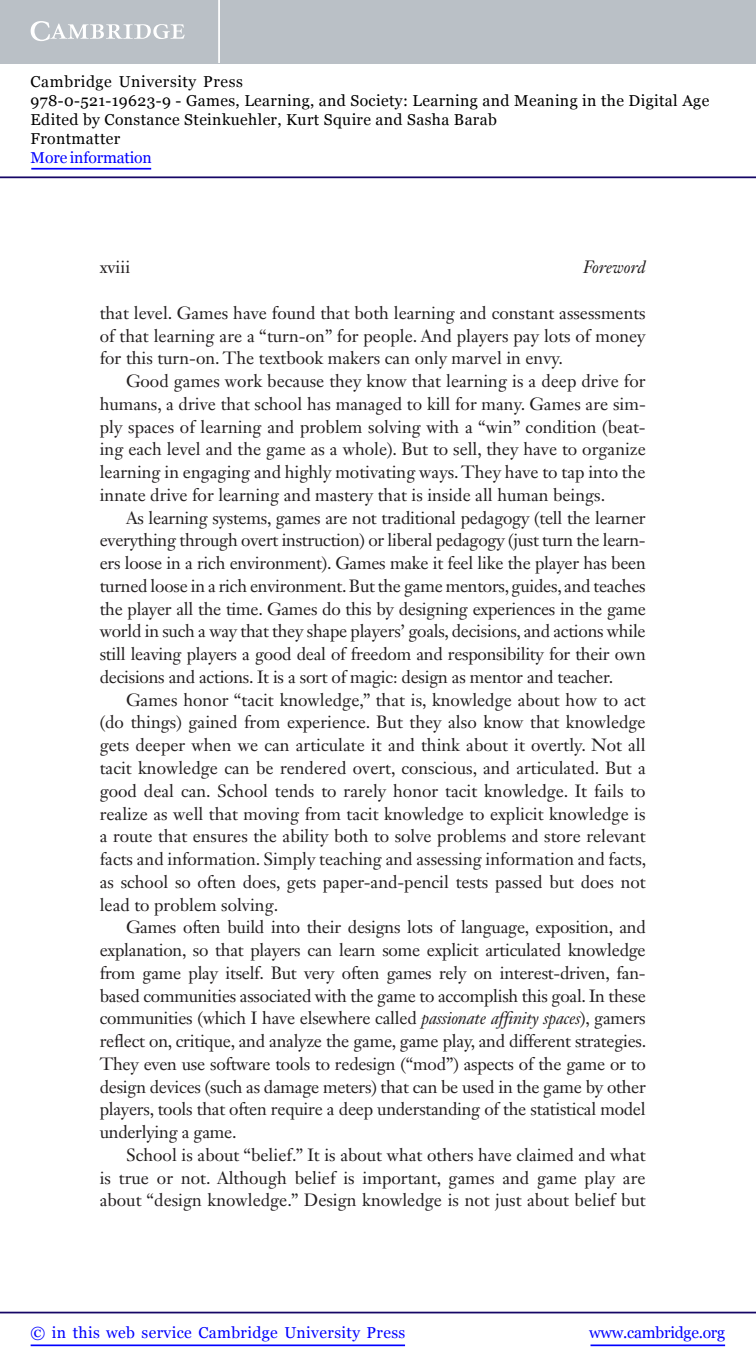
<style>
.page{position:relative;width:756px;height:1371px;background:#fff}
.page>*{position:absolute;margin:0;border:0;box-sizing:border-box;transform-origin:0 0}
.t1{font:17.5px "Janson Text LT Std";color:#231f20}
.t2{font:italic 17.5px "Janson Text LT Std";letter-spacing:-.01em;color:#231f20}
.t3{font:15.75px/18.9px "Georgia";letter-spacing:.025em;color:#000}
.t4{font:15.75px "Georgia";letter-spacing:.025em;color:#00f}
.t5{font:15.75px "Georgia";letter-spacing:-.015em;color:#00f}
.t6{font:15.75px "Georgia";letter-spacing:-.01em;color:#00f}
.s1{font-style:italic}
</style>
<div class="page">
<hr style="left:591px;top:1344px;width:134px;height:1px;background:#00f">
<hr style="left:0;top:1311px;width:756px;height:2px;background:#150666">
<hr style="left:31px;top:1344px;width:374px;height:1px;background:#00f">
<div style="left:0;top:0;width:756px;height:63px;background:#bac0c6"></div>
<svg style="left:31px;top:21px;width:154px;height:20px"></svg>
<hr style="left:218px;top:0;width:2px;height:63px;background:#fff">
<hr style="left:0;top:176px;width:756px;height:2px;background:#150666">
<hr style="left:31px;top:168px;width:120px;height:1px;background:#00f">
<p class="t3" style="left:31px;top:72px;width:680px">Cambridge University Press<br>978-0-521-19623-9 - Games, Learning, and Society: Learning and Meaning in the Digital Age Edited by Constance Steinkuehler, Kurt Squire and Sasha Barab<br>Frontmatter</p>
<p class="t6" style="left:31px;top:148px;width:123px">More information</p>
<p class="t1" style="left:100px;top:256px;width:32px">xviii</p>
<p class="t2" style="left:583px;top:256px;width:64px">Foreword</p>
<p class="t1" style="left:100px;top:301px;width:547px">that level. Games have found that both learning and constant assessments</p>
<p class="t1" style="left:100px;top:324px;width:547px">of that learning are a “turn-on” for people. And players pay lots of money</p>
<p class="t1" style="left:100px;top:347px;width:465px">for this turn-on. The textbook makers can only marvel in envy.</p>
<p class="t1" style="left:126px;top:370px;width:521px">Good games work because they know that learning is a deep drive for</p>
<p class="t1" style="left:100px;top:392px;width:548px">humans, a drive that school has managed to kill for many. Games are sim-</p>
<p class="t1" style="left:100px;top:415px;width:547px">ply spaces of learning and problem solving with a “win” condition (beat-</p>
<p class="t1" style="left:100px;top:438px;width:548px">ing each level and the game as a whole). But to sell, they have to organize</p>
<p class="t1" style="left:100px;top:461px;width:547px">learning in engaging and highly motivating ways. They have to tap into the</p>
<p class="t1" style="left:100px;top:483px;width:507px">innate drive for learning and mastery that is inside all human beings.</p>
<p class="t1" style="left:126px;top:506px;width:521px">As learning systems, games are not traditional pedagogy (tell the learner</p>
<p class="t1" style="left:100px;top:529px;width:547px">everything through overt instruction) or liberal pedagogy (just turn the learn-</p>
<p class="t1" style="left:100px;top:552px;width:548px">ers loose in a rich environment). Games make it feel like the player has been</p>
<p class="t1" style="left:100px;top:574px;width:547px">turned loose in a rich environment. But the game mentors, guides, and teaches</p>
<p class="t1" style="left:100px;top:597px;width:548px">the player all the time. Games do this by designing experiences in the game</p>
<p class="t1" style="left:100px;top:620px;width:548px">world in such a way that they shape players’ goals, decisions, and actions while</p>
<p class="t1" style="left:100px;top:643px;width:548px">still leaving players a good deal of freedom and responsibility for their own</p>
<p class="t1" style="left:100px;top:665px;width:515px">decisions and actions. It is a sort of magic: design as mentor and teacher.</p>
<p class="t1" style="left:126px;top:688px;width:521px">Games honor “tacit knowledge,” that is, knowledge about how to act</p>
<p class="t1" style="left:100px;top:711px;width:547px">(do things) gained from experience. But they also know that knowledge</p>
<p class="t1" style="left:100px;top:734px;width:547px">gets deeper when we can articulate it and think about it overtly. Not all</p>
<p class="t1" style="left:100px;top:756px;width:548px">tacit knowledge can be rendered overt, conscious, and articulated. But a</p>
<p class="t1" style="left:100px;top:779px;width:547px">good deal can. School tends to rarely honor tacit knowledge. It fails to</p>
<p class="t1" style="left:100px;top:802px;width:547px">realize as well that moving from tacit knowledge to explicit knowledge is</p>
<p class="t1" style="left:100px;top:825px;width:548px">a route that ensures the ability both to solve problems and store relevant</p>
<p class="t1" style="left:100px;top:847px;width:548px">facts and information. Simply teaching and assessing information and facts,</p>
<p class="t1" style="left:100px;top:870px;width:548px">as school so often does, gets paper-and-pencil tests passed but does not</p>
<p class="t1" style="left:100px;top:893px;width:180px">lead to problem solving.</p>
<p class="t1" style="left:126px;top:916px;width:521px">Games often build into their designs lots of language, exposition, and</p>
<p class="t1" style="left:100px;top:938px;width:547px">explanation, so that players can learn some explicit articulated knowledge</p>
<p class="t1" style="left:100px;top:961px;width:547px">from game play itself. But very often games rely on interest-driven, fan-</p>
<p class="t1" style="left:100px;top:984px;width:548px">based communities associated with the game to accomplish this goal. In these</p>
<p class="t1" style="left:100px;top:1007px;width:547px">communities (which I have elsewhere called <span class="s1">passionate affinity spaces</span>), gamers</p>
<p class="t1" style="left:100px;top:1029px;width:548px">reflect on, critique, and analyze the game, game play, and different strategies.</p>
<p class="t1" style="left:100px;top:1052px;width:548px">They even use software tools to redesign (“mod”) aspects of the game or to</p>
<p class="t1" style="left:100px;top:1075px;width:548px">design devices (such as damage meters) that can be used in the game by other</p>
<p class="t1" style="left:100px;top:1098px;width:547px">players, tools that often require a deep understanding of the statistical model</p>
<p class="t1" style="left:100px;top:1120px;width:138px">underlying a game.</p>
<p class="t1" style="left:126px;top:1143px;width:521px">School is about “belief.” It is about what others have claimed and what</p>
<p class="t1" style="left:100px;top:1166px;width:547px">is true or not. Although belief is important, games and game play are</p>
<p class="t1" style="left:100px;top:1189px;width:548px">about “design knowledge.” Design knowledge is not just about belief but</p>
<p class="t4" style="left:31px;top:1323px;width:376px">© in this web service Cambridge University Press</p>
<p class="t5" style="left:589px;top:1323px;width:137px">www.cambridge.org</p>
</div>
